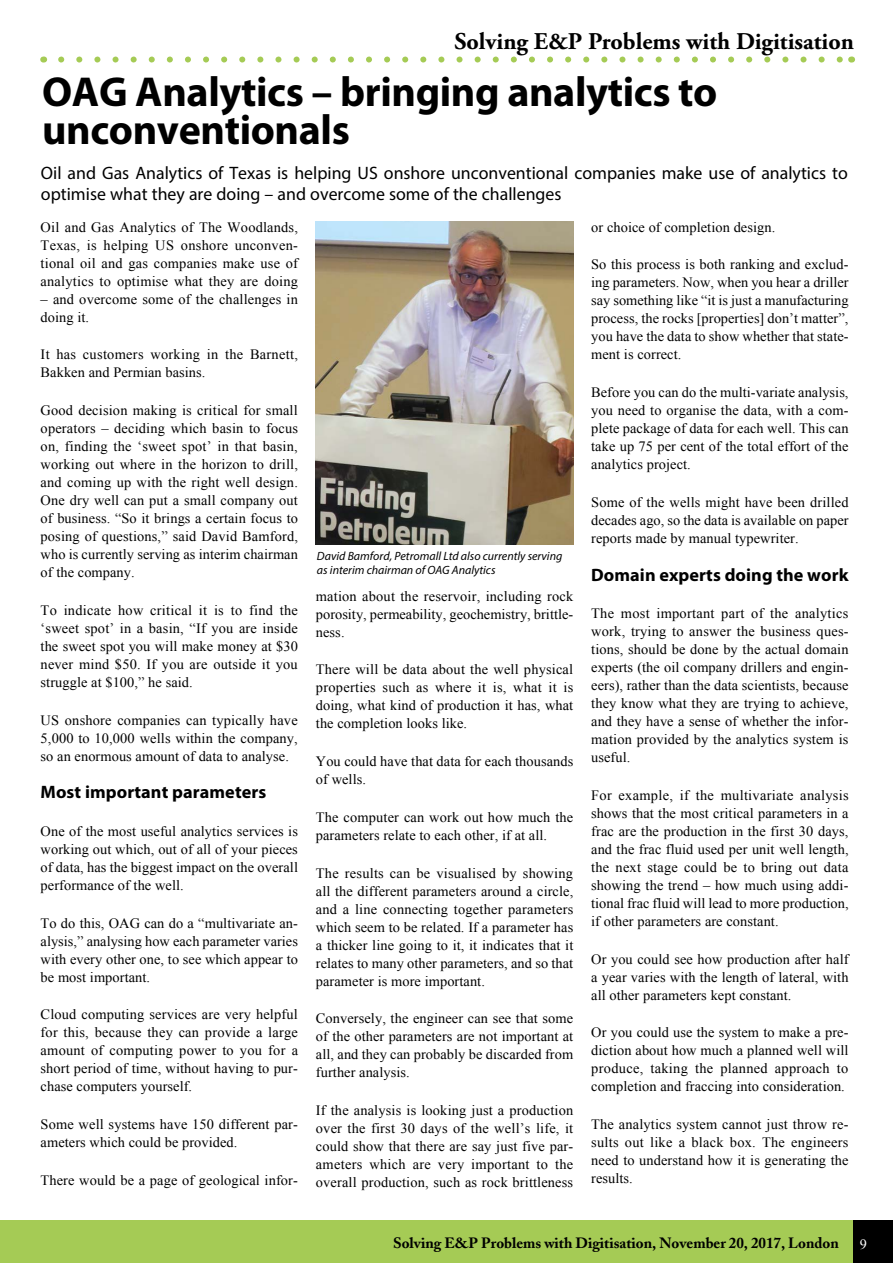
<style>
.page{position:relative;width:893px;height:1263px;background:#fff}
.page>*{position:absolute;margin:0;border:0;box-sizing:border-box;transform-origin:0 0}
.t1{font:700 42px/37.5px "Myriad Pro";letter-spacing:-.01em;color:#000}
.t2{font:700 24px "Adobe Garamond Pro";color:#000}
.t3{font:18px/21px "Myriad Pro";color:#000}
.t4{font:700 18px "Myriad Pro";letter-spacing:.005em;color:#000}
.t5{font:700 15px "Adobe Caslon";color:#000}
.t6{font:14.25px/18px "Times New Roman";letter-spacing:.005em;color:#000;text-align:justify}
.t7{font:14.25px "Times New Roman";color:#fff}
.t8{font:italic 12px/13.5px "Myriad Pro";color:#000}
</style>
<div class="page">
<div style="left:1px;top:1220px;width:892px;height:43px;background:#a5cb55"></div>
<div style="left:853px;top:1220px;width:40px;height:43px;background:#000"></div>
<hr style="left:0;top:1220px;width:1px;height:43px;background:#a5cb55">
<svg style="left:61px;top:57px;width:781px;height:6px"></svg>
<img style="left:316px;top:221px;width:257px;height:323px">
<h2 class="t2" style="left:454px;top:27px;width:401px">Solving E&amp;P Problems with Digitisation</h2>
<h1 class="t1" style="left:42px;top:74px;width:677px">OAG Analytics – bringing analytics to unconventionals</h1>
<p class="t3" style="left:41px;top:162px;width:808px">Oil and Gas Analytics of Texas is helping US onshore unconventional companies make use of analytics to optimise what they are doing – and overcome some of the challenges</p>
<p class="t6" style="left:41px;top:218px;width:259px">Oil and Gas Analytics of The Woodlands, Texas, is helping US onshore unconven&shy;tional oil and gas companies make use of analytics to optimise what they are doing</p>
<p class="t6" style="left:41px;top:290px;width:259px">– and overcome some of the challenges in doing it.</p>
<p class="t6" style="left:41px;top:345px;width:259px">It has customers working in the Barnett,<br>Bakken and Permian basins.</p>
<p class="t6" style="left:41px;top:401px;width:259px">Good decision making is critical for small operators – deciding which basin to focus on, finding the ‘sweet spot’ in that basin, working out where in the horizon to drill, and coming up with the right well design.<br>One dry well can put a small company out of business. “So it brings a certain focus to posing of questions,” said David Bamford, who is currently serving as interim chairman of the company.</p>
<p class="t6" style="left:41px;top:601px;width:259px">To indicate how critical it is to find the ‘sweet spot’ in a basin, “If you are inside the sweet spot you will make money at $30 never mind $50. If you are outside it you struggle at $100,” he said.</p>
<p class="t6" style="left:41px;top:710px;width:259px">US onshore companies can typically have 5,000 to 10,000 wells within the company, so an enormous amount of data to analyse.</p>
<p class="t4" style="left:41px;top:782px;width:227px">Most important parameters</p>
<p class="t6" style="left:41px;top:822px;width:259px">One of the most useful analytics services is working out which, out of all of your pieces of data, has the biggest impact on the overall performance of the well.</p>
<p class="t6" style="left:41px;top:914px;width:259px">To do this, OAG can do a “multivariate an&shy;alysis,” analysing how each parameter varies with every other one, to see which appear to be most important.</p>
<p class="t6" style="left:41px;top:1005px;width:259px">Cloud computing services are very helpful for this, because they can provide a large amount of computing power to you for a short period of time, without having to pur&shy;chase computers yourself.</p>
<p class="t6" style="left:41px;top:1115px;width:259px">Some well systems have 150 different par&shy;ameters which could be provided.</p>
<p class="t6" style="left:41px;top:1171px;width:259px">There would be a page of geological infor-</p>
<p class="t8" style="left:317px;top:549px;width:247px">David Bamford, Petromall Ltd also currently serving as interim chairman of OAG Analytics</p>
<p class="t6" style="left:316px;top:587px;width:259px">mation about the reservoir, including rock porosity, permeability, geochemistry, brittle&shy;ness.</p>
<p class="t6" style="left:316px;top:660px;width:259px">There will be data about the well physical properties such as where it is, what it is doing, what kind of production it has, what the completion looks like.</p>
<p class="t6" style="left:316px;top:752px;width:259px">You could have that data for each thousands of wells.</p>
<p class="t6" style="left:316px;top:808px;width:259px">The computer can work out how much the parameters relate to each other, if at all.</p>
<p class="t6" style="left:316px;top:863px;width:259px">The results can be visualised by showing all the different parameters around a circle, and a line connecting together parameters which seem to be related. If a parameter has a thicker line going to it, it indicates that it relates to many other parameters, and so that parameter is more important.</p>
<p class="t6" style="left:316px;top:1009px;width:259px">Conversely, the engineer can see that some of the other parameters are not important at all, and they can probably be discarded from further analysis.</p>
<p class="t6" style="left:316px;top:1101px;width:259px">If the analysis is looking just a production over the first 30 days of the well’s life, it could show that there are say just five par&shy;ameters which are very important to the overall production, such as rock brittleness</p>
<p class="t6" style="left:591px;top:218px;width:186px">or choice of completion design.</p>
<p class="t6" style="left:591px;top:255px;width:259px">So this process is both ranking and exclud&shy;ing parameters. Now, when you hear a driller say something like “it is just a manufacturing process, the rocks [properties] don’t matter”, you have the data to show whether that state&shy;ment is correct.</p>
<p class="t6" style="left:591px;top:383px;width:259px">Before you can do the multi-variate analysis, you need to organise the data, with a com&shy;plete package of data for each well. This can take up 75 per cent of the total effort of the analytics project.</p>
<p class="t6" style="left:591px;top:493px;width:259px">Some of the wells might have been drilled decades ago, so the data is available on paper reports made by manual typewriter.</p>
<p class="t4" style="left:591px;top:564px;width:259px">Domain experts doing the work</p>
<p class="t6" style="left:591px;top:604px;width:259px">The most important part of the analytics work, trying to answer the business ques&shy;tions, should be done by the actual domain experts (the oil company drillers and engin&shy;eers), rather than the data scientists, because they know what they are trying to achieve, and they have a sense of whether the infor&shy;mation provided by the analytics system is useful.</p>
<p class="t6" style="left:591px;top:786px;width:259px">For example, if the multivariate analysis shows that the most critical parameters in a frac are the production in the first 30 days, and the frac fluid used per unit well length, the next stage could be to bring out data showing the trend – how much using addi&shy;tional frac fluid will lead to more production, if other parameters are constant.</p>
<p class="t6" style="left:591px;top:950px;width:259px">Or you could see how production after half a year varies with the length of lateral, with all other parameters kept constant.</p>
<p class="t6" style="left:591px;top:1023px;width:259px">Or you could use the system to make a pre&shy;diction about how much a planned well will produce, taking the planned approach to completion and fraccing into consideration.</p>
<p class="t6" style="left:591px;top:1115px;width:259px">The analytics system cannot just throw re&shy;sults out like a black box. The engineers need to understand how it is generating the results.</p>
<p class="t5" style="left:393px;top:1234px;width:447px">Solving E&amp;P Problems with Digitisation, November 20, 2017, London</p>
<p class="t7" style="left:860px;top:1235px;width:9px">9</p>
</div>
